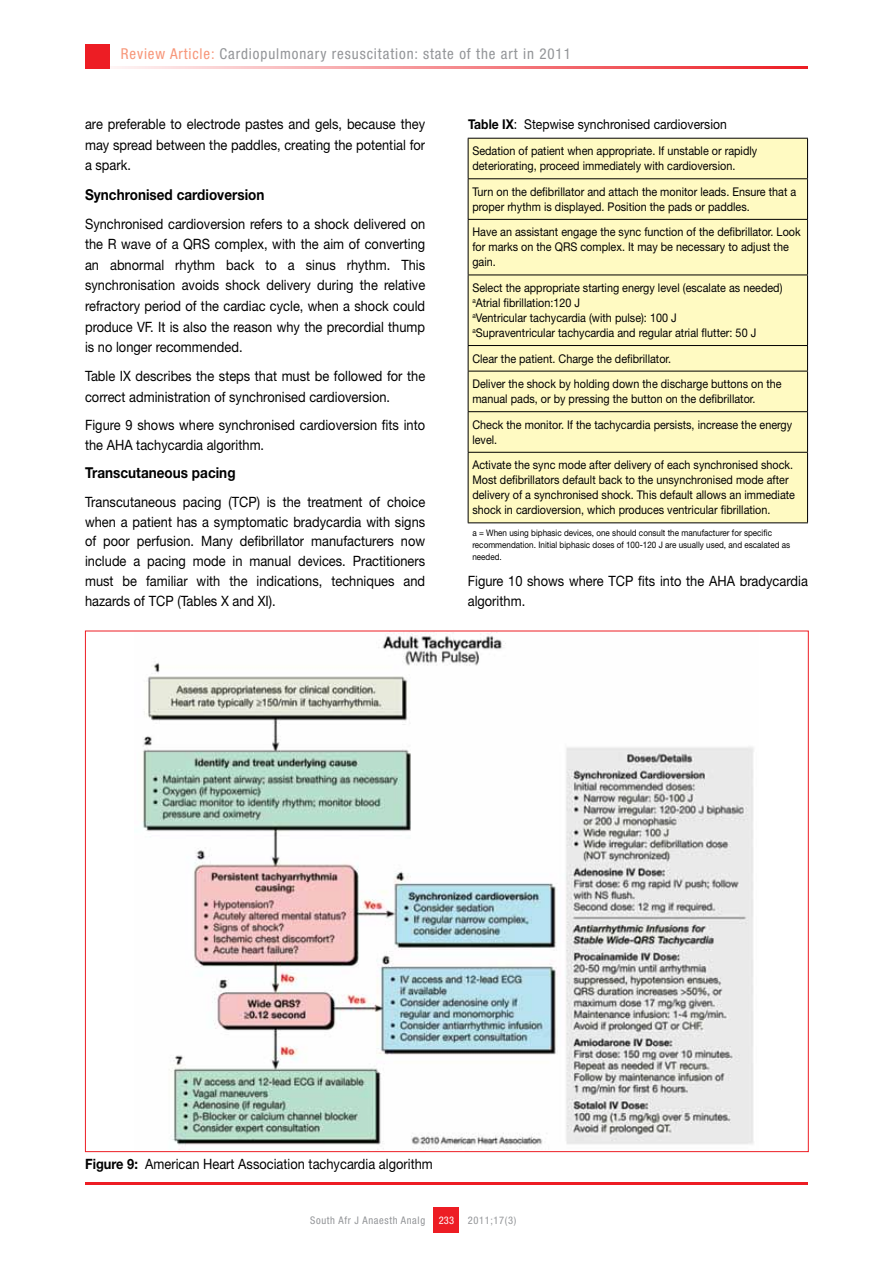
<style>
.page{position:relative;width:893px;height:1263px;background:#fff}
.page>*{position:absolute;margin:0;border:0;box-sizing:border-box;transform-origin:0 0}
.t1{font:condensed 15px "Helvetica Neue LT Std";letter-spacing:.06em;color:#939598}
.t2{font:700 15px "Helvetica Neue LT Std";color:#000;scale:.9 1}
.t3{font:14.25px/20.5px "Helvetica Neue LT Std";color:#000;text-align:justify;scale:.9 1}
.t4{font:13.5px "Helvetica Neue LT Std";color:#000;scale:.9 1}
.t5{font:12px/15px "Helvetica Neue LT Std";color:#000;scale:.9 1}
.t6{font:condensed 10.5px "Helvetica Neue LT Std";letter-spacing:.06em;color:#939598}
.t7{font:condensed 10.5px "Helvetica Neue LT Std";color:#fff}
.t8{font:9px/12px "Helvetica Neue LT Std";color:#000;scale:.9 1}
.s1{color:#f79679}
.s2{font-weight:700}
</style>
<div class="page">
<hr style="left:85px;top:66px;width:723px;height:2px;background:#ed1d24">
<div style="left:85px;top:44px;width:24px;height:24px;background:#ed1d24"></div>
<div style="left:434px;top:1208px;width:25px;height:25px;background:#ed1d24"></div>
<hr style="left:85px;top:1182px;width:723px;height:2px;background:#ed1d24">
<img style="left:142px;top:635px;width:612px;height:515px">
<div style="left:469px;top:139px;width:338px;height:383px;background:#fffac2"></div>
<hr style="left:468px;top:138px;width:340px;height:1px;background:#000">
<hr style="left:468px;top:139px;width:1px;height:39px;background:#000">
<hr style="left:807px;top:139px;width:1px;height:39px;background:#000">
<hr style="left:468px;top:179px;width:1px;height:40px;background:#000">
<hr style="left:807px;top:179px;width:1px;height:40px;background:#000">
<hr style="left:468px;top:219px;width:340px;height:1px;background:#000">
<hr style="left:468px;top:220px;width:1px;height:55px;background:#000">
<hr style="left:807px;top:220px;width:1px;height:55px;background:#000">
<hr style="left:468px;top:275px;width:340px;height:1px;background:#000">
<hr style="left:468px;top:275px;width:1px;height:70px;background:#000">
<hr style="left:807px;top:275px;width:1px;height:70px;background:#000">
<hr style="left:468px;top:345px;width:340px;height:1px;background:#000">
<svg style="left:468px;top:346px;width:1px;height:25px"></svg>
<svg style="left:807px;top:346px;width:1px;height:25px"></svg>
<hr style="left:468px;top:371px;width:340px;height:1px;background:#000">
<hr style="left:468px;top:371px;width:1px;height:40px;background:#000">
<hr style="left:807px;top:371px;width:1px;height:40px;background:#000">
<hr style="left:468px;top:411px;width:340px;height:1px;background:#000">
<hr style="left:468px;top:412px;width:1px;height:40px;background:#000">
<hr style="left:807px;top:412px;width:1px;height:40px;background:#000">
<hr style="left:468px;top:452px;width:340px;height:1px;background:#000">
<hr style="left:468px;top:453px;width:1px;height:69px;background:#000">
<hr style="left:807px;top:453px;width:1px;height:69px;background:#000">
<hr style="left:468px;top:522px;width:340px;height:1px;background:#000">
<hr style="left:468px;top:178px;width:340px;height:1px;background:#000">
<p class="t1" style="left:121px;top:45px;width:452px"><span class="s1">Review Article:</span> Cardiopulmonary resuscitation: state of the art in 2011</p>
<p class="t3" style="left:85px;top:114px;width:379px">are preferable to electrode pastes and gels, because they may spread between the paddles, creating the potential for a spark.</p>
<p class="t2" style="left:85px;top:185px;width:201px">Synchronised cardioversion</p>
<p class="t3" style="left:85px;top:213px;width:380px">Synchronised cardioversion refers to a shock delivered on the R wave of a QRS complex, with the aim of converting an abnormal rhythm back to a sinus rhythm. This synchronisation avoids shock delivery during the relative refractory period of the cardiac cycle, when a shock could produce VF. It is also the reason why the precordial thump is no longer recommended.</p>
<p class="t3" style="left:85px;top:366px;width:379px">Table IX describes the steps that must be followed for the correct administration of synchronised cardioversion.</p>
<p class="t3" style="left:85px;top:415px;width:379px;line-height:19.8px">Figure 9 shows where synchronised cardioversion fits into the AHA tachycardia algorithm.</p>
<p class="t2" style="left:85px;top:464px;width:169px">Transcutaneous pacing</p>
<p class="t3" style="left:85px;top:492px;width:379px;line-height:19.8px">Transcutaneous pacing (TCP) is the treatment of choice when a patient has a symptomatic bradycardia with signs of poor perfusion. Many defibrillator manufacturers now include a pacing mode in manual devices. Practitioners must be familiar with the indications, techniques and hazards of TCP (Tables X and XI).</p>
<p class="t4" style="left:468px;top:116px;width:289px"><span class="s2">Table IX</span>: Stepwise synchronised cardioversion</p>
<p class="t5" style="left:472px;top:143px;width:318px">Sedation of patient when appropriate. If unstable or rapidly deteriorating, proceed immediately with cardioversion.</p>
<p class="t5" style="left:472px;top:184px;width:361px">Turn on the defibrillator and attach the monitor leads. Ensure that a proper rhythm is displayed. Position the pads or paddles.</p>
<p class="t5" style="left:472px;top:224px;width:366px">Have an assistant engage the sync function of the defibrillator. Look for marks on the QRS complex. It may be necessary to adjust the gain.</p>
<p class="t5" style="left:472px;top:280px;width:346px">Select the appropriate starting energy level (escalate as needed) <sup>a</sup>Atrial fibrillation:120 J<br><sup>a</sup>Ventricular tachycardia (with pulse): 100 J<br><sup>a</sup>Supraventricular tachycardia and regular atrial flutter: 50 J</p>
<p class="t5" style="left:472px;top:345px;width:345px;line-height:25.5px">Clear the patient. Charge the defibrillator.<br>Deliver the shock by holding down the discharge buttons on the</p>
<p class="t5" style="left:472px;top:386px;width:357px;line-height:25.5px">manual pads, or by pressing the button on the defibrillator.<br>Check the monitor. If the tachycardia persists, increase the energy</p>
<p class="t5" style="left:472px;top:427px;width:358px;line-height:25.5px">level.<br>Activate the sync mode after delivery of each synchronised shock.</p>
<p class="t5" style="left:472px;top:472px;width:360px">Most defibrillators default back to the unsynchronised mode after delivery of a synchronised shock. This default allows an immediate shock in cardioversion, which produces ventricular fibrillation.</p>
<p class="t8" style="left:472px;top:526px;width:355px">a = When using biphasic devices, one should consult the manufacturer for specific recommendation. Initial biphasic doses of 100-120 J are usually used, and escalated as needed.</p>
<p class="t3" style="left:468px;top:570px;width:379px">Figure 10 shows where TCP fits into the AHA bradycardia algorithm.</p>
<p class="t3" style="left:85px;top:1153px;width:388px"><span class="s2">Figure 9:</span> American Heart Association tachycardia algorithm</p>
<p class="t6" style="left:310px;top:1214px;width:117px">South Afr J Anaesth Analg</p>
<p class="t7" style="left:439px;top:1214px;width:17px">233</p>
<p class="t6" style="left:468px;top:1214px;width:50px">2011;17(3)</p>
</div>
